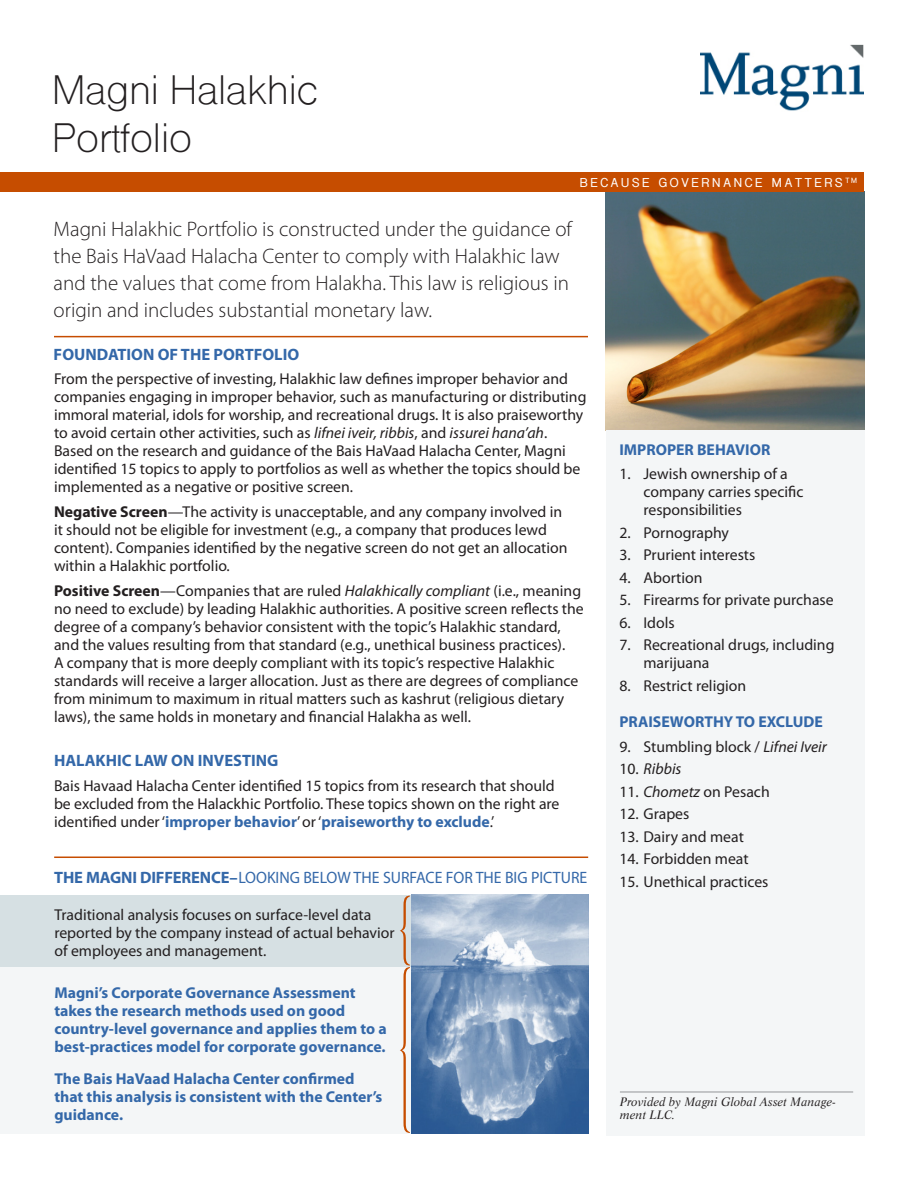
<style>
.page{position:relative;width:918px;height:1188px;background:#fff}
.page>*{position:absolute;margin:0;border:0;box-sizing:border-box;transform-origin:0 0}
.t1{font:39px "Shree Dev 0714";color:#231f20}
.INTRO{font:300 21px/27px "Myriad Pro";color:#231f20}
.subhead_w_rule{font:16.5px "Myriad Pro";color:#3468a9;scale:.96 1}
.subhead{font:700 16.5px "Myriad Pro";color:#3468a9}
.body_numbered{font:15.75px/18px "Myriad Pro";color:#231f20}
.copy_sidebar_w_tabs{font:15.75px/18px "Myriad Pro";color:#231f20}
.sidebar{font:700 15.75px/18px "Myriad Pro";color:#3468a9}
.copy_sidebar{font:15.75px/18px "Myriad Pro";color:#231f20}
.subhead_w_rule-2{font:700 15.75px "Myriad Pro";color:#3468a9}
.copy_sidebar_w_tabs-2{font:italic 15.75px "Myriad Pro";color:#231f20}
.footnote_with_rule{font:italic 12px/13.5px "Life LT Std";color:#231f20}
.t2{font:700 12px "Shree Dev 0714";letter-spacing:.23em;color:#fff}
.s1{font-style:italic}
.s2{font-weight:700}
.s3{font-weight:700;color:#3468a9}
.s4{font-style:normal}
</style>
<div class="page">
<img style="left:606px;top:192px;width:258px;height:238px">
<div style="left:606px;top:430px;width:258px;height:706px;background:#f4f6f7"></div>
<img style="left:701px;top:45px;width:163px;height:66px">
<div style="left:0;top:172px;width:864px;height:20px;background:#c64d00"></div>
<hr style="left:54px;top:336px;width:534px;height:1px;background:#c64d00">
<hr style="left:620px;top:1092px;width:233px;height:1px;background:#939598">
<div style="left:0;top:962px;width:422px;height:172px;background:#f4f6f7"></div>
<hr style="left:54px;top:857px;width:534px;height:1px;background:#c64d00">
<div style="left:0;top:895px;width:426px;height:72px;background:#d6e0e3"></div>
<img style="left:412px;top:895px;width:176px;height:239px">
<svg style="left:400px;top:896px;width:10px;height:237px"></svg>
<p class="t1" style="left:52px;top:67px;width:267px">Magni Halakhic</p>
<p class="t1" style="left:52px;top:115px;width:141px">Portfolio</p>
<p class="t2" style="left:580px;top:175px;width:279px">BECAUSE GOVERNANCE MATTERS <sup>TM</sup></p>
<p class="INTRO" style="left:54px;top:215px;width:520px">Magni Halakhic Portfolio is constructed under the guidance of the Bais HaVaad Halacha Center to comply with Halakhic law and the values that come from Halakha. This law is religious in origin and includes substantial monetary law.</p>
<p class="subhead" style="left:54px;top:344px;width:247px">FOUNDATION OF THE PORTFOLIO</p>
<p class="body_numbered" style="left:54px;top:370px;width:534px">From the perspective of investing, Halakhic law defines improper behavior and companies engaging in improper behavior, such as manufacturing or distributing immoral material, idols for worship, and recreational drugs. It is also praiseworthy to avoid certain other activities, such as <span class="s1">lifnei iveir, ribbis</span>, and <span class="s1">issurei hana’ah</span>.<br>Based on the research and guidance of the Bais HaVaad Halacha Center, Magni identified 15 topics to apply to portfolios as well as whether the topics should be implemented as a negative or positive screen.</p>
<p class="body_numbered" style="left:54px;top:503px;width:515px"><span class="s2">Negative Screen</span>—The activity is unacceptable, and any company involved in it should not be eligible for investment (e.g., a company that produces lewd content). Companies identified by the negative screen do not get an allocation within a Halakhic portfolio.</p>
<p class="body_numbered" style="left:54px;top:581px;width:531px"><span class="s2">Positive Screen</span>—Companies that are ruled <span class="s1">Halakhically compliant</span> (i.e., meaning no need to exclude) by leading Halakhic authorities. A positive screen reflects the degree of a company’s behavior consistent with the topic’s Halakhic standard, and the values resulting from that standard (e.g., unethical business practices).<br>A company that is more deeply compliant with its topic’s respective Halakhic standards will receive a larger allocation. Just as there are degrees of compliance from minimum to maximum in ritual matters such as kashrut (religious dietary laws), the same holds in monetary and financial Halakha as well.</p>
<p class="subhead" style="left:54px;top:750px;width:226px">HALAKHIC LAW ON INVESTING</p>
<p class="body_numbered" style="left:54px;top:776px;width:507px">Bais Havaad Halacha Center identified 15 topics from its research that should be excluded from the Halackhic Portfolio. These topics shown on the right are identified under ‘<span class="s3">improper behavior</span>’ or ‘<span class="s3">praiseworthy to exclude</span>.’</p>
<p class="subhead_w_rule-2" style="left:619px;top:439px;width:152px">IMPROPER BEHAVIOR</p>
<p class="copy_sidebar_w_tabs" style="left:643px;top:465px;width:161px;text-indent:-24px">1. Jewish ownership of a company carries specific responsibilities</p>
<p class="copy_sidebar_w_tabs" style="left:619px;top:523px;width:111px">2. Pornography</p>
<p class="copy_sidebar_w_tabs" style="left:619px;top:546px;width:137px">3. Prurient interests</p>
<p class="copy_sidebar_w_tabs" style="left:619px;top:568px;width:85px">4. Abortion</p>
<p class="copy_sidebar_w_tabs" style="left:619px;top:591px;width:216px">5. Firearms for private purchase</p>
<p class="copy_sidebar_w_tabs" style="left:619px;top:613px;width:57px">6. Idols</p>
<p class="copy_sidebar_w_tabs" style="left:643px;top:636px;width:193px;text-indent:-24px">7. Recreational drugs, including marijuana</p>
<p class="copy_sidebar_w_tabs" style="left:619px;top:676px;width:128px">8. Restrict religion</p>
<p class="subhead_w_rule-2" style="left:619px;top:711px;width:205px">PRAISEWORTHY TO EXCLUDE</p>
<p class="copy_sidebar_w_tabs" style="left:619px;top:737px;width:209px">9. Stumbling block / <span class="s1">Lifnei Iveir</span></p>
<p class="copy_sidebar_w_tabs-2" style="left:619px;top:759px;width:64px"><span class="s4">10.</span> Ribbis</p>
<p class="copy_sidebar_w_tabs" style="left:619px;top:782px;width:152px">11. <span class="s1">Chometz</span> on Pesach</p>
<p class="copy_sidebar_w_tabs" style="left:619px;top:805px;width:71px">12. Grapes</p>
<p class="copy_sidebar_w_tabs" style="left:619px;top:827px;width:126px">13. Dairy and meat</p>
<p class="copy_sidebar_w_tabs" style="left:619px;top:850px;width:131px">14. Forbidden meat</p>
<p class="subhead_w_rule" style="left:54px;top:867px;width:557px"><span class="s2">THE MAGNI DIFFERENCE–</span>LOOKING BELOW THE SURFACE FOR THE BIG PICTURE</p>
<p class="copy_sidebar_w_tabs" style="left:619px;top:872px;width:151px">15. Unethical practices</p>
<p class="copy_sidebar" style="left:54px;top:906px;width:342px">Traditional analysis focuses on surface-level data reported by the company instead of actual behavior of employees and management.</p>
<p class="sidebar" style="left:54px;top:983px;width:334px">Magni’s Corporate Governance Assessment takes the research methods used on good country-level governance and applies them to a best-practices model for corporate governance.</p>
<p class="sidebar" style="left:54px;top:1069px;width:329px">The Bais HaVaad Halacha Center confirmed that this analysis is consistent with the Center’s guidance.</p>
<p class="footnote_with_rule" style="left:620px;top:1095px;width:217px">Provided by Magni Global Asset Manage&shy;ment LLC.</p>
</div>
